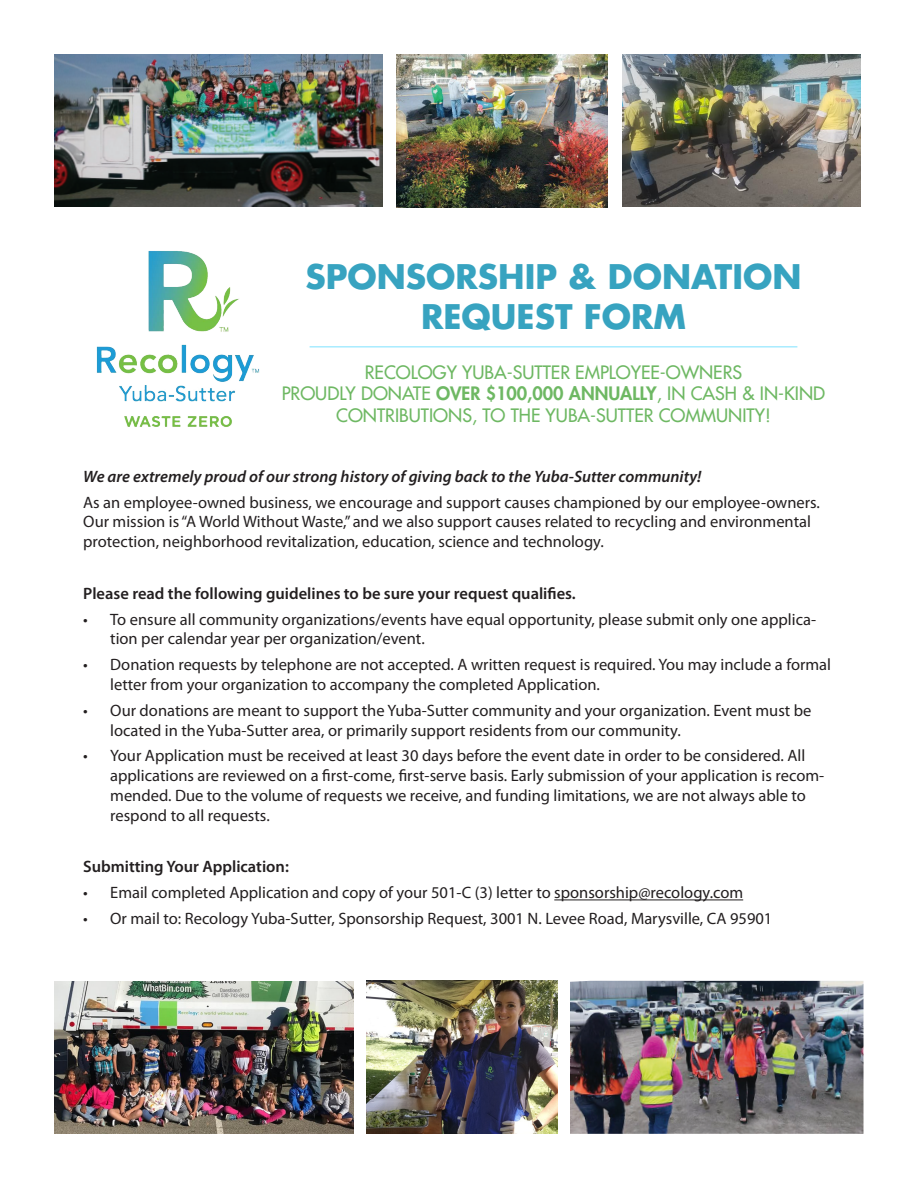
<style>
.page{position:relative;width:918px;height:1188px;background:#fff}
.page>*{position:absolute;margin:0;border:0;box-sizing:border-box;transform-origin:0 0}
.t1{font:700 33px "Futura Std";color:#37a3c0}
.t2{font:500 18px/21.6px "Futura Std";color:#6eb863;text-align:center}
.t3{font:16.5px/19.8px "Myriad Pro";color:#231f20}
.t4{font:600 16.5px "Myriad Pro";color:#231f20}
.t5{font:italic 600 16.5px "Myriad Pro";color:#231f20}
.s1{font-weight:800}
</style>
<div class="page">
<hr style="left:554px;top:900px;width:189px;height:1px;background:#231f20">
<img style="left:96px;top:251px;width:164px;height:176px">
<hr style="left:310px;top:346px;width:487px;height:2px;background:#a8ecff">
<img style="left:366px;top:981px;width:191px;height:153px">
<img style="left:622px;top:54px;width:239px;height:152px">
<img style="left:54px;top:982px;width:299px;height:152px">
<img style="left:397px;top:54px;width:211px;height:153px">
<img style="left:54px;top:54px;width:328px;height:152px">
<img style="left:570px;top:981px;width:294px;height:153px">
<p class="t1" style="left:305px;top:254px;width:498px">SPONSORSHIP &amp; DONATION</p>
<p class="t1" style="left:421px;top:295px;width:266px">REQUEST FORM</p>
<p class="t2" style="left:282px;top:361px;width:545px">RECOLOGY YUBA-SUTTER EMPLOYEE-OWNERS<br>PROUDLY DONATE <span class="s1">OVER $100,000 ANNUALLY</span>, IN CASH &amp; IN-KIND<br>CONTRIBUTIONS, TO THE YUBA-SUTTER COMMUNITY!</p>
<p class="t5" style="left:83px;top:466px;width:620px">We are extremely proud of our strong history of giving back to the Yuba-Sutter community!</p>
<p class="t3" style="left:83px;top:492px;width:738px">As an employee-owned business, we encourage and support causes championed by our employee-owners.<br>Our mission is “A World Without Waste,” and we also support causes related to recycling and environmental protection, neighborhood revitalization, education, science and technology.</p>
<p class="t4" style="left:83px;top:583px;width:494px">Please read the following guidelines to be sure your request qualifies.</p>
<p class="t3" style="left:110px;top:609px;width:707px;text-indent:-27px">• To ensure all community organizations/events have equal opportunity, please submit only one applica&shy;tion per calendar year per organization/event.</p>
<p class="t3" style="left:110px;top:655px;width:722px;text-indent:-27px">• Donation requests by telephone are not accepted. A written request is required. You may include a formal letter from your organization to accompany the completed Application.</p>
<p class="t3" style="left:110px;top:700px;width:703px;text-indent:-27px">• Our donations are meant to support the Yuba-Sutter community and your organization. Event must be located in the Yuba-Sutter area, or primarily support residents from our community.</p>
<p class="t3" style="left:110px;top:746px;width:715px;text-indent:-27px">• Your Application must be received at least 30 days before the event date in order to be considered. All applications are reviewed on a first-come, first-serve basis. Early submission of your application is recom&shy;mended. Due to the volume of requests we receive, and funding limitations, we are not always able to respond to all requests.</p>
<p class="t4" style="left:83px;top:856px;width:207px">Submitting Your Application:</p>
<p class="t3" style="left:83px;top:883px;width:661px">• Email completed Application and copy of your 501-C (3) letter to sponsorship@recology.com</p>
<p class="t3" style="left:83px;top:908px;width:691px">• Or mail to: Recology Yuba-Sutter, Sponsorship Request, 3001 N. Levee Road, Marysville, CA 95901</p>
</div>
